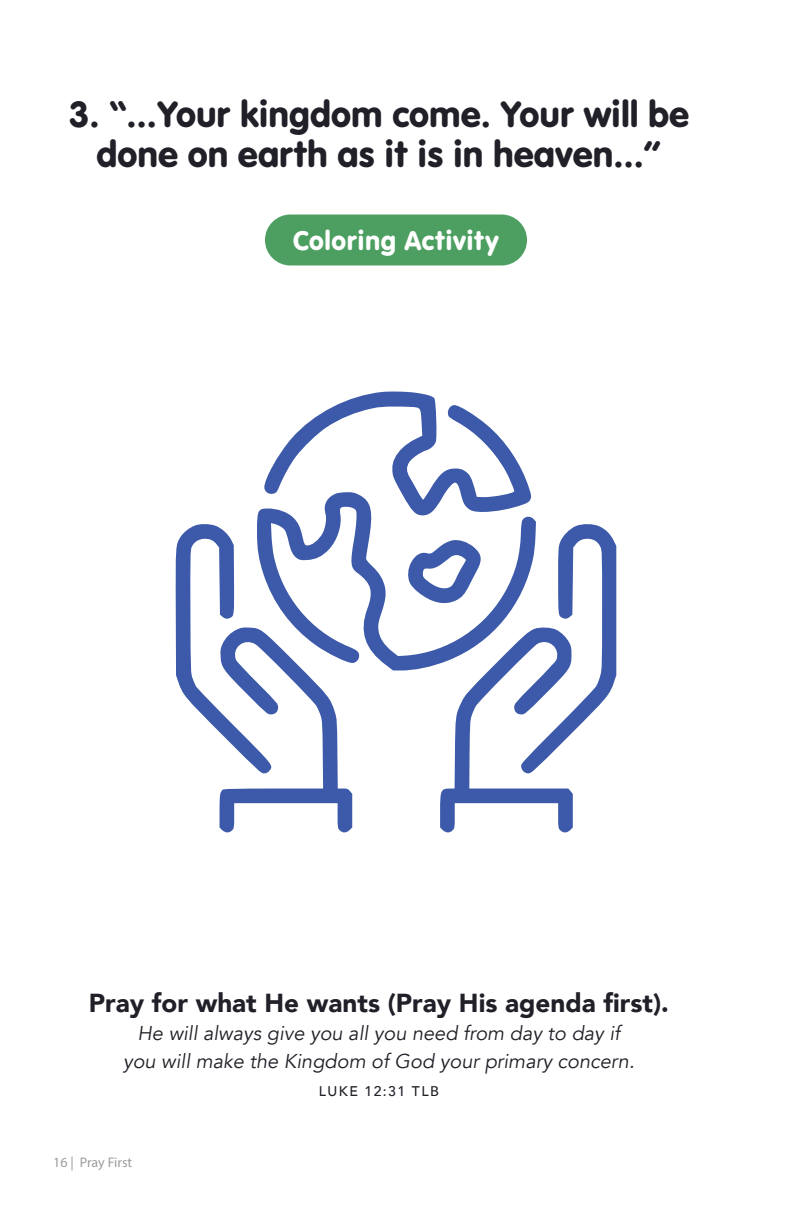
<style>
.page{position:relative;width:792px;height:1224px;background:#fff}
.page>*{position:absolute;margin:0;border:0;box-sizing:border-box;transform-origin:0 0}
.t1{font:38px/40px "VAG Rundschrift D";color:#211f27;text-align:center}
.t2{font:28px "VAG Rundschrift D";letter-spacing:.02em;color:#fff}
.t3{font:900 26px "Avenir";color:#211f27}
.t4{font:italic 20px/28px "Avenir";color:#211f27;text-align:center}
.t5{font:14px "Myriad Pro";letter-spacing:-.005em;color:#9b9da0}
.t6{font:500 14px "Avenir";letter-spacing:.1em;color:#211f27}
</style>
<div class="page">
<svg style="left:264px;top:391px;width:267px;height:101px"></svg>
<svg style="left:257px;top:492px;width:279px;height:179px"></svg>
<svg style="left:175px;top:524px;width:177px;height:309px"></svg>
<svg style="left:404px;top:523px;width:212px;height:310px"></svg>
<div style="left:265px;top:215px;width:262px;height:50px;background:#4c9f61;border-radius:25px"></div>
<h1 class="t1" style="left:68px;top:94px;width:622px">3. “…Your kingdom come. Your will be done on earth as it is in heaven…”</h1>
<h2 class="t2" style="left:293px;top:224px;width:207px">Coloring Activity</h2>
<h3 class="t3" style="left:89px;top:981px;width:582px">Pray for what He wants (Pray His agenda first).</h3>
<p class="t4" style="left:123px;top:1019px;width:513px">He will always give you all you need from day to day if you will make the Kingdom of God your primary concern.</p>
<p class="t6" style="left:319px;top:1079px;width:121px">LUKE 12:31 TLB</p>
<p class="t5" style="left:53px;top:1154px;width:81px">16 | Pray First</p>
</div>
